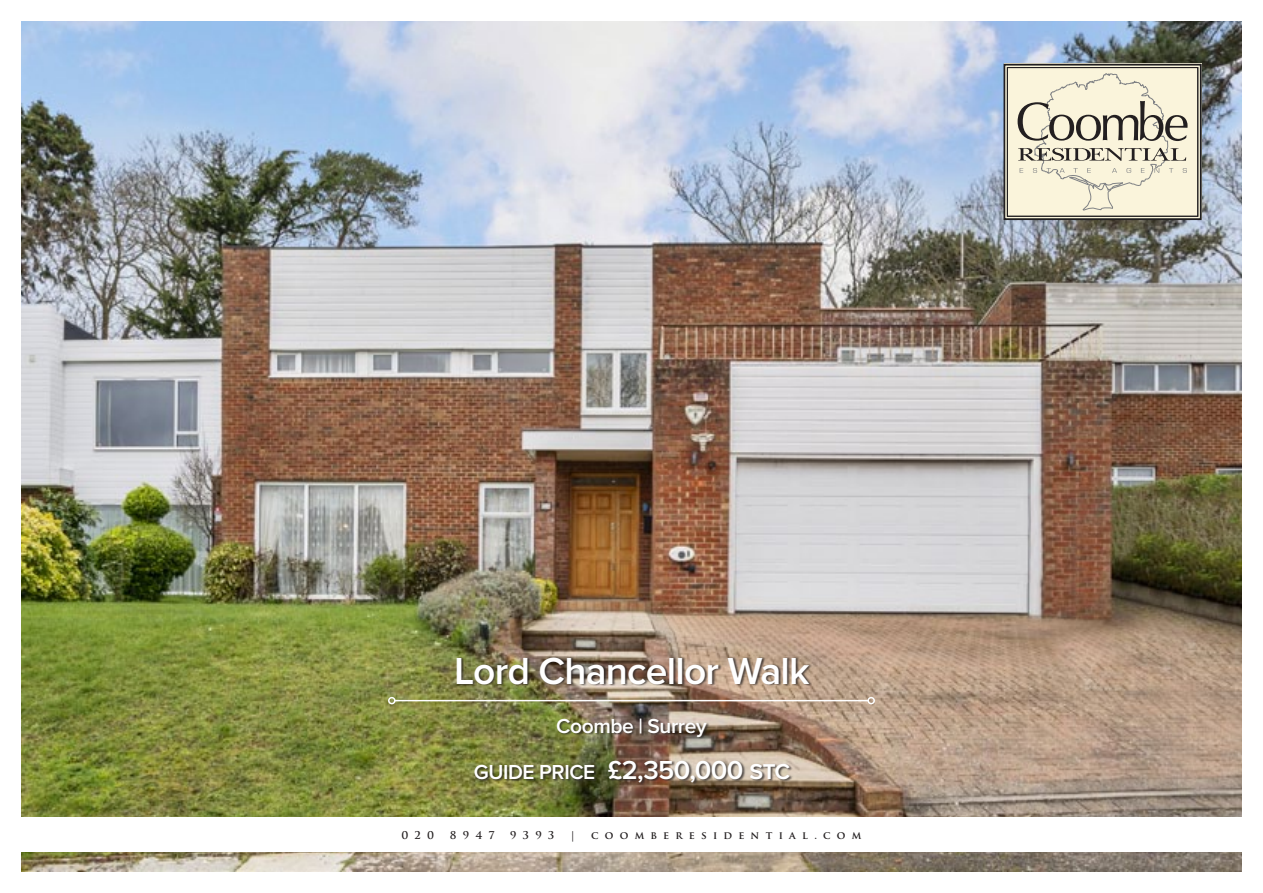
<style>
.page{position:relative;width:1263px;height:893px;background:#fff}
.page>*{position:absolute;margin:0;border:0;box-sizing:border-box;transform-origin:0 0}
.t1{font:600 39px "Proxima Nova";letter-spacing:-.02em;color:#fff}
.t2{font:600 27px "Proxima Nova";letter-spacing:-.02em;color:#fff}
.t3{font:600 21px "Proxima Nova";letter-spacing:-.02em;color:#fff}
.t4{font:700 10.5px "Trajan Pro";letter-spacing:.6em;color:#231f20}
.s1{font-size:21px}
</style>
<div class="page">
<img style="left:21px;top:21px;width:1221px;height:851px">
<svg style="left:1003px;top:64px;width:198px;height:156px;background:#dbd6c1"></svg>
<div style="left:1007px;top:67px;width:191px;height:149px;border:1px solid #231f20"></div>
<div style="left:21px;top:817px;width:1221px;height:34px;background:#fff"></div>
<div style="left:457px;top:657px;width:356px;height:129px;background:#231f20;opacity:.75"></div>
<hr style="left:395px;top:700px;width:473px;height:1px;background:#fff">
<div style="left:388px;top:697px;width:7px;height:7px;border:2px solid #fff;border-radius:50%"></div>
<div style="left:867px;top:697px;width:8px;height:7px;border:2px solid #fff;border-radius:50%"></div>
<h1 class="t1" style="left:454px;top:649px;width:357px">Lord Chancellor Walk</h1>
<h3 class="t3" style="left:556px;top:714px;width:152px">Coombe | Surrey</h3>
<h2 class="t2" style="left:474px;top:754px;width:318px"><span class="s1">guide price</span> £2,350,000 stc</h2>
<p class="t4" style="left:401px;top:828px;width:34px">020</p>
<p class="t4" style="left:450px;top:828px;width:46px">8947</p>
<p class="t4" style="left:510px;top:828px;width:45px">9393</p>
<p class="t4" style="left:570px;top:828px;width:7px">|</p>
<p class="t4" style="left:591px;top:828px;width:272px">COOMBERESIDENTIAL.COM</p>
</div>
